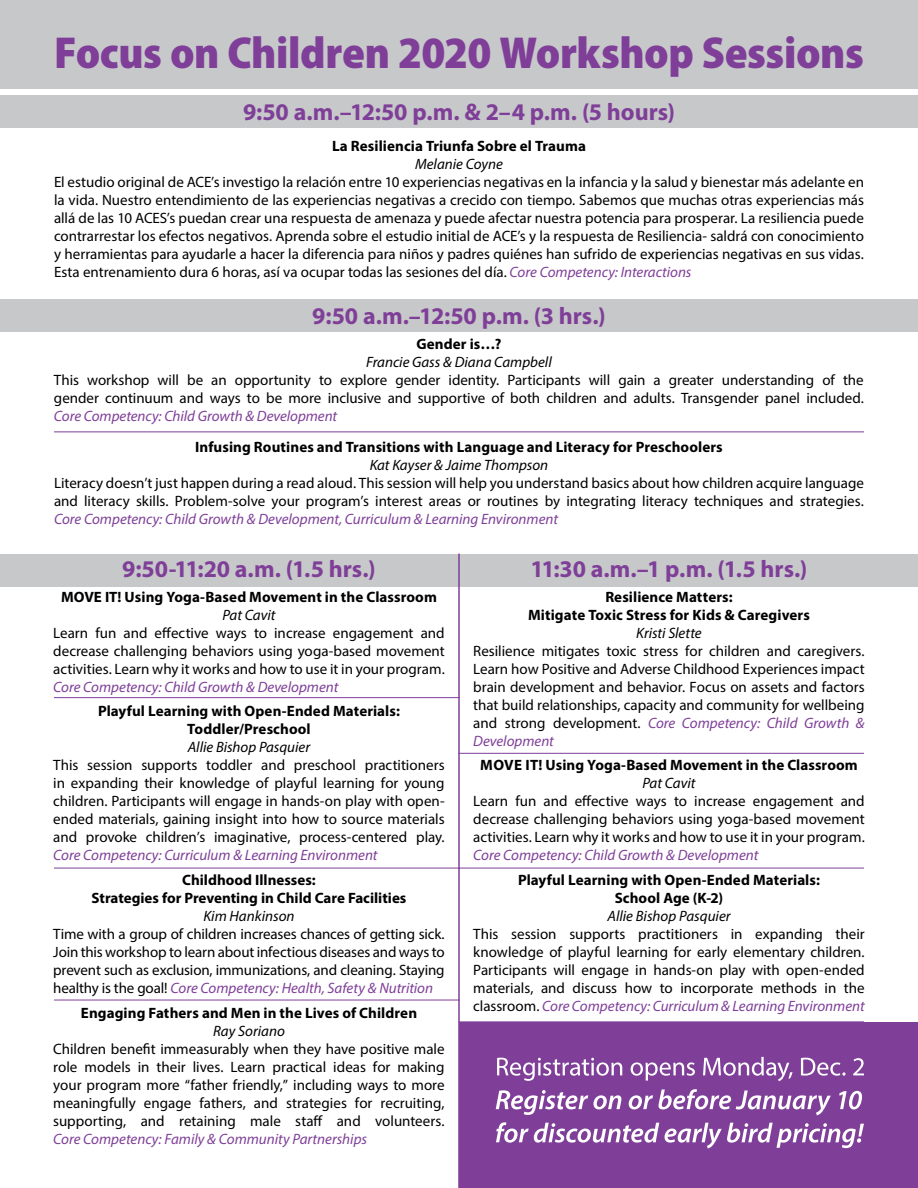
<style>
.page{position:relative;width:918px;height:1188px;background:#fff}
.page>*{position:absolute;margin:0;border:0;box-sizing:border-box;transform-origin:0 0}
.t1{font:900 semi-condensed 45px "Myriad Pro";letter-spacing:-.01em;color:#7f3f98}
.t2{font:700 24px "Myriad Pro";letter-spacing:-.005em;color:#7f3f98}
.t3{font:15px/18px "Myriad Pro";color:#000;text-align:justify}
.t4{font:700 15px/18px "Myriad Pro";letter-spacing:.005em;color:#000;text-align:center}
.t5{font:italic 15px "Myriad Pro";color:#7f3f98}
.t6{font:italic 15px "Myriad Pro";color:#000}
.s1{font-style:italic;color:#7f3f98}
</style>
<div class="page">
<div style="left:460px;top:1022px;width:458px;height:166px;background:#7f3f98"></div>
<div style="left:0;top:95px;width:918px;height:33px;background:#c7c8ca"></div>
<div style="left:0;top:299px;width:918px;height:33px;background:#c7c8ca"></div>
<div style="left:0;top:554px;width:918px;height:32px;background:#c7c8ca"></div>
<div style="left:0;top:0;width:918px;height:88px;background:#c7c8ca"></div>
<hr style="left:54px;top:432px;width:810px;height:1px;background:#7f3f98">
<hr style="left:54px;top:697px;width:406px;height:1px;background:#7f3f98">
<hr style="left:458px;top:753px;width:406px;height:1px;background:#7f3f98">
<hr style="left:458px;top:868px;width:406px;height:1px;background:#7f3f98">
<hr style="left:54px;top:868px;width:406px;height:1px;background:#7f3f98">
<hr style="left:54px;top:1000px;width:406px;height:1px;background:#7f3f98">
<hr style="left:458px;top:554px;width:2px;height:634px;background:#7f3f98">
<svg style="left:497px;top:1058px;width:125px;height:23px"></svg>
<svg style="left:631px;top:1062px;width:64px;height:19px"></svg>
<svg style="left:703px;top:1057px;width:90px;height:24px"></svg>
<svg style="left:801px;top:1058px;width:45px;height:18px"></svg>
<svg style="left:853px;top:1058px;width:11px;height:17px"></svg>
<svg style="left:496px;top:1090px;width:125px;height:25px"></svg>
<svg style="left:629px;top:1089px;width:202px;height:26px"></svg>
<svg style="left:839px;top:1091px;width:23px;height:18px"></svg>
<svg style="left:496px;top:1122px;width:163px;height:21px"></svg>
<svg style="left:665px;top:1123px;width:199px;height:26px"></svg>
<h1 class="t1" style="left:54px;top:23px;width:811px">Focus on Children 2020 Workshop Sessions</h1>
<h2 class="t2" style="left:243px;top:96px;width:433px">9:50 a.m.–12:50 p.m. &amp; 2–4 p.m. (5 hours)</h2>
<p class="t4" style="left:332px;top:136px;width:255px">La Resiliencia Triunfa Sobre el Trauma</p>
<p class="t6" style="left:415px;top:155px;width:89px">Melanie Coyne</p>
<p class="t3" style="left:54px;top:173px;width:812px">El estudio original de ACE’s investigo la relación entre 10 experiencias negativas en la infancia y la salud y bienestar más adelante en la vida. Nuestro entendimiento de las experiencias negativas a crecido con tiempo. Sabemos que muchas otras experiencias más allá de las 10 ACES’s puedan crear una respuesta de amenaza y puede afectar nuestra potencia para prosperar. La resiliencia puede contrarrestar los efectos negativos. Aprenda sobre el estudio initial de ACE’s y la respuesta de Resiliencia- saldrá con conocimiento y herramientas para ayudarle a hacer la diferencia para niños y padres quiénes han sufrido de experiencias negativas en sus vidas.<br>Esta entrenamiento dura 6 horas, así va ocupar todas las sesiones del día. <span class="s1">Core Competency: Interactions</span></p>
<h2 class="t2" style="left:312px;top:300px;width:295px">9:50 a.m.–12:50 p.m. (3 hrs.)</h2>
<p class="t4" style="left:416px;top:334px;width:87px">Gender is…?</p>
<p class="t6" style="left:366px;top:352px;width:187px">Francie Gass &amp; Diana Campbell</p>
<p class="t3" style="left:54px;top:370px;width:812px">This workshop will be an opportunity to explore gender identity. Participants will gain a greater understanding of the gender continuum and ways to be more inclusive and supportive of both children and adults. Transgender panel included.</p>
<p class="t5" style="left:54px;top:406px;width:285px">Core Competency: Child Growth &amp; Development</p>
<p class="t4" style="left:195px;top:438px;width:529px">Infusing Routines and Transitions with Language and Literacy for Preschoolers</p>
<p class="t6" style="left:370px;top:456px;width:180px">Kat Kayser &amp; Jaime Thompson</p>
<p class="t3" style="left:54px;top:474px;width:811px">Literacy doesn’t just happen during a read aloud. This session will help you understand basics about how children acquire language and literacy skills. Problem-solve your program’s interest areas or routines by integrating literacy techniques and strategies.</p>
<p class="t5" style="left:54px;top:510px;width:506px">Core Competency: Child Growth &amp; Development, Curriculum &amp; Learning Environment</p>
<h2 class="t2" style="left:122px;top:553px;width:255px">9:50-11:20 a.m. (1.5 hrs.)</h2>
<p class="t4" style="left:61px;top:587px;width:377px">MOVE IT! Using Yoga-Based Movement in the Classroom</p>
<p class="t6" style="left:222px;top:605px;width:55px">Pat Cavit</p>
<p class="t3" style="left:53px;top:623px;width:393px">Learn fun and effective ways to increase engagement and decrease challenging behaviors using yoga-based movement activities. Learn why it works and how to use it in your program.</p>
<p class="t5" style="left:53px;top:677px;width:287px">Core Competency: Child Growth &amp; Development</p>
<p class="t4" style="left:98px;top:702px;width:303px">Playful Learning with Open-Ended Materials:<br>Toddler/Preschool</p>
<p class="t6" style="left:188px;top:738px;width:124px">Allie Bishop Pasquier</p>
<p class="t3" style="left:53px;top:756px;width:393px">This session supports toddler and preschool practitioners in expanding their knowledge of playful learning for young children. Participants will engage in hands-on play with open&shy;ended materials, gaining insight into how to source materials and provoke children’s imaginative, process-centered play.</p>
<p class="t5" style="left:53px;top:846px;width:326px">Core Competency: Curriculum &amp; Learning Environment</p>
<p class="t4" style="left:92px;top:870px;width:316px">Childhood Illnesses:<br>Strategies for Preventing in Child Care Facilities</p>
<p class="t6" style="left:203px;top:907px;width:93px">Kim Hankinson</p>
<p class="t3" style="left:53px;top:925px;width:393px">Time with a group of children increases chances of getting sick.<br>Join this workshop to learn about infectious diseases and ways to prevent such as exclusion, immunizations, and cleaning. Staying healthy is the goal! <span class="s1">Core Competency: Health, Safety &amp; Nutrition</span></p>
<p class="t4" style="left:81px;top:1003px;width:338px">Engaging Fathers and Men in the Lives of Children</p>
<p class="t6" style="left:213px;top:1021px;width:73px">Ray Soriano</p>
<p class="t3" style="left:53px;top:1039px;width:393px">Children benefit immeasurably when they have positive male role models in their lives. Learn practical ideas for making your program more “father friendly,” including ways to more meaningfully engage fathers, and strategies for recruiting, supporting, and retaining male staff and volunteers.</p>
<p class="t5" style="left:53px;top:1129px;width:315px">Core Competency: Family &amp; Community Partnerships</p>
<h2 class="t2" style="left:531px;top:553px;width:278px">11:30 a.m.–1 p.m. (1.5 hrs.)</h2>
<p class="t4" style="left:528px;top:587px;width:283px">Resilience Matters:<br>Mitigate Toxic Stress for Kids &amp; Caregivers</p>
<p class="t6" style="left:636px;top:623px;width:67px">Kristi Slette</p>
<p class="t3" style="left:473px;top:641px;width:393px">Resilience mitigates toxic stress for children and caregivers.<br>Learn how Positive and Adverse Childhood Experiences impact brain development and behavior. Focus on assets and factors that build relationships, capacity and community for wellbeing and strong development. <span class="s1">Core Competency: Child Growth &amp; Development</span></p>
<p class="t4" style="left:480px;top:756px;width:379px">MOVE IT! Using Yoga-Based Movement in the Classroom</p>
<p class="t6" style="left:642px;top:774px;width:55px">Pat Cavit</p>
<p class="t3" style="left:473px;top:792px;width:393px">Learn fun and effective ways to increase engagement and decrease challenging behaviors using yoga-based movement activities. Learn why it works and how to use it in your program.</p>
<p class="t5" style="left:473px;top:846px;width:287px">Core Competency: Child Growth &amp; Development</p>
<p class="t4" style="left:518px;top:870px;width:303px">Playful Learning with Open-Ended Materials:<br>School Age (K-2)</p>
<p class="t6" style="left:607px;top:907px;width:125px">Allie Bishop Pasquier</p>
<p class="t3" style="left:473px;top:925px;width:393px">This session supports practitioners in expanding their knowledge of playful learning for early elementary children.<br>Participants will engage in hands-on play with open-ended materials, and discuss how to incorporate methods in the classroom. <span class="s1">Core Competency: Curriculum &amp; Learning Environment</span></p>
</div>
